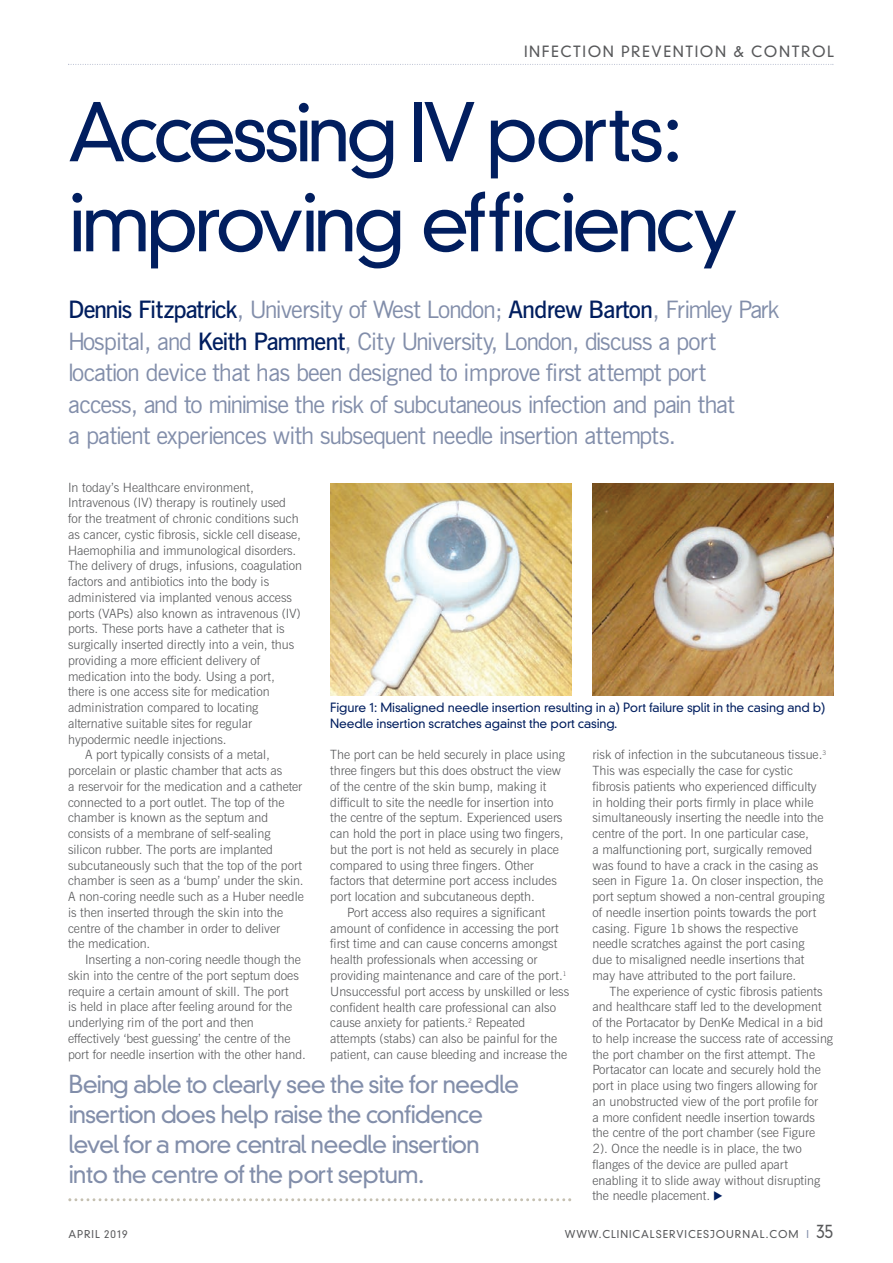
<style>
.page{position:relative;width:893px;height:1263px;background:#fff}
.page>*{position:absolute;margin:0;border:0;box-sizing:border-box;transform-origin:0 0}
.t1{font:300 78px/90px "DIN Neuzeit Grotesk";letter-spacing:-.07em;color:#011e5f}
.t2{font:24px/31.5px "News Gothic BT";letter-spacing:-.03em;color:#828eaa}
.t3{font:300 24px/30px "DIN Neuzeit Grotesk";letter-spacing:-.04em;color:#828eaa}
.t4{font:300 15px "DIN Neuzeit Grotesk";letter-spacing:.105em;color:#57585a}
.t5{font:300 12.75px/15.8px "News Gothic BT";color:#57585a}
.t6{font:300 12.3px/15.8px "DIN Neuzeit Grotesk";letter-spacing:-.01em;color:#011e5f}
.t7{font:300 10.5px "DIN Neuzeit Grotesk";letter-spacing:.09em;color:#57585a}
.s1{font-weight:600;color:#011e5f}
.s2{color:#828eaa}
.s3{font-size:18px}
</style>
<div class="page">
<svg style="left:68px;top:64px;width:765px;height:1px"></svg>
<img style="left:330px;top:483px;width:241px;height:213px">
<svg style="left:68px;top:1198px;width:503px;height:3px"></svg>
<img style="left:592px;top:483px;width:241px;height:213px">
<p class="t4" style="left:524px;top:46px;width:312px">INFECTION PREVENTION &amp; CONTROL</p>
<h1 class="t1" style="left:68px;top:95px;width:672px">Accessing IV ports: improving efficiency</h1>
<p class="t2" style="left:68px;top:296px;width:713px"><span class="s1">Dennis Fitzpatrick</span>, University of West London; <span class="s1">Andrew Barton</span>, Frimley Park Hospital, and <span class="s1">Keith Pamment</span>, City University, London, discuss a port location device that has been designed to improve first attempt port access, and to minimise the risk of subcutaneous infection and pain that<br>a patient experiences with subsequent needle insertion attempts.</p>
<p class="t5" style="left:68px;top:480px;width:187px">In today’s Healthcare environment,</p>
<p class="t5" style="left:68px;top:496px;width:219px">Intravenous (IV) therapy is routinely used</p>
<p class="t5" style="left:68px;top:512px;width:232px">for the treatment of chronic conditions such</p>
<p class="t5" style="left:68px;top:528px;width:234px">as cancer, cystic fibrosis, sickle cell disease,</p>
<p class="t5" style="left:68px;top:543px;width:230px">Haemophilia and immunological disorders.</p>
<p class="t5" style="left:68px;top:559px;width:236px">The delivery of drugs, infusions, coagulation</p>
<p class="t5" style="left:68px;top:575px;width:203px">factors and antibiotics into the body is</p>
<p class="t5" style="left:68px;top:591px;width:225px">administered via implanted venous access</p>
<p class="t5" style="left:68px;top:606px;width:234px">ports (VAPs) also known as intravenous (IV)</p>
<p class="t5" style="left:68px;top:622px;width:218px">ports. These ports have a catheter that is</p>
<p class="t5" style="left:68px;top:638px;width:228px">surgically inserted directly into a vein, thus</p>
<p class="t5" style="left:68px;top:654px;width:194px">providing a more efficient delivery of</p>
<p class="t5" style="left:68px;top:669px;width:208px">medication into the body. Using a port,</p>
<p class="t5" style="left:68px;top:685px;width:203px">there is one access site for medication</p>
<p class="t5" style="left:68px;top:701px;width:192px">administration compared to locating</p>
<p class="t5" style="left:68px;top:717px;width:185px">alternative suitable sites for regular</p>
<p class="t5" style="left:68px;top:732px;width:160px">hypodermic needle injections.</p>
<p class="t5" style="left:85px;top:748px;width:186px">A port typically consists of a metal,</p>
<p class="t5" style="left:68px;top:764px;width:216px">porcelain or plastic chamber that acts as</p>
<p class="t5" style="left:68px;top:780px;width:236px">a reservoir for the medication and a catheter</p>
<p class="t5" style="left:68px;top:795px;width:218px">connected to a port outlet. The top of the</p>
<p class="t5" style="left:68px;top:811px;width:202px">chamber is known as the septum and</p>
<p class="t5" style="left:68px;top:827px;width:204px">consists of a membrane of self-sealing</p>
<p class="t5" style="left:68px;top:843px;width:206px">silicon rubber. The ports are implanted</p>
<p class="t5" style="left:68px;top:858px;width:236px">subcutaneously such that the top of the port</p>
<p class="t5" style="left:68px;top:874px;width:237px">chamber is seen as a ‘bump’ under the skin.</p>
<p class="t5" style="left:68px;top:890px;width:237px">A non-coring needle such as a Huber needle</p>
<p class="t5" style="left:68px;top:906px;width:217px">is then inserted through the skin into the</p>
<p class="t5" style="left:68px;top:921px;width:214px">centre of the chamber in order to deliver</p>
<p class="t5" style="left:68px;top:937px;width:84px">the medication.</p>
<p class="t5" style="left:85px;top:953px;width:217px">Inserting a non-coring needle though the</p>
<p class="t5" style="left:68px;top:969px;width:232px">skin into the centre of the port septum does</p>
<p class="t5" style="left:68px;top:984px;width:222px">require a certain amount of skill. The port</p>
<p class="t5" style="left:68px;top:1000px;width:226px">is held in place after feeling around for the</p>
<p class="t5" style="left:68px;top:1016px;width:187px">underlying rim of the port and then</p>
<p class="t5" style="left:68px;top:1031px;width:224px">effectively ‘best guessing’ the centre of the</p>
<p class="t5" style="left:68px;top:1047px;width:239px">port for needle insertion with the other hand.</p>
<p class="t6" style="left:330px;top:701px;width:497px">Figure 1: Misaligned needle insertion resulting in a) Port failure split in the casing and b)<br>Needle insertion scratches against the port casing.</p>
<p class="t5" style="left:592px;top:748px;width:235px">risk of infection in the subcutaneous tissue.<sup>3<br></sup>This was especially the case for cystic fibrosis patients who experienced difficulty in holding their ports firmly in place while simultaneously inserting the needle into the centre of the port. In one particular case,<br>a malfunctioning port, surgically removed was found to have a crack in the casing as seen in Figure 1a. On closer inspection, the port septum showed a non-central grouping of needle insertion points towards the port casing. Figure 1b shows the respective needle scratches against the port casing due to misaligned needle insertions that may have attributed to the port failure.</p>
<p class="t5" style="left:592px;top:984px;width:242px;text-indent:17px">The experience of cystic fibrosis patients and healthcare staff led to the development of the Portacator by DenKe Medical in a bid to help increase the success rate of accessing the port chamber on the first attempt. The Portacator can locate and securely hold the port in place using two fingers allowing for an unobstructed view of the port profile for<br>a more confident needle insertion towards the centre of the port chamber (see Figure 2). Once the needle is in place, the two flanges of the device are pulled apart enabling it to slide away without disrupting the needle placement.</p>
<p class="t5" style="left:330px;top:748px;width:236px">The port can be held securely in place using</p>
<p class="t5" style="left:330px;top:764px;width:232px">three fingers but this does obstruct the view</p>
<p class="t5" style="left:330px;top:780px;width:218px">of the centre of the skin bump, making it</p>
<p class="t5" style="left:330px;top:795px;width:225px">difficult to site the needle for insertion into</p>
<p class="t5" style="left:330px;top:811px;width:234px">the centre of the septum. Experienced users</p>
<p class="t5" style="left:330px;top:827px;width:235px">can hold the port in place using two fingers,</p>
<p class="t5" style="left:330px;top:843px;width:230px">but the port is not held as securely in place</p>
<p class="t5" style="left:330px;top:858px;width:205px">compared to using three fingers. Other</p>
<p class="t5" style="left:330px;top:874px;width:228px">factors that determine port access includes</p>
<p class="t5" style="left:330px;top:890px;width:206px">port location and subcutaneous depth.</p>
<p class="t5" style="left:347px;top:906px;width:199px">Port access also requires a significant</p>
<p class="t5" style="left:330px;top:921px;width:230px">amount of confidence in accessing the port</p>
<p class="t5" style="left:330px;top:937px;width:228px">first time and can cause concerns amongst</p>
<p class="t5" style="left:330px;top:953px;width:209px">health professionals when accessing or</p>
<p class="t5" style="left:330px;top:969px;width:238px">providing maintenance and care of the port.<sup>1</sup></p>
<p class="t5" style="left:330px;top:984px;width:240px">Unsuccessful port access by unskilled or less</p>
<p class="t5" style="left:330px;top:1000px;width:227px">confident health care professional can also</p>
<p class="t5" style="left:330px;top:1016px;width:196px">cause anxiety for patients.<sup>2</sup> Repeated</p>
<p class="t5" style="left:330px;top:1032px;width:228px">attempts (stabs) can also be painful for the</p>
<p class="t5" style="left:330px;top:1047px;width:238px">patient, can cause bleeding and increase the</p>
<h2 class="t3" style="left:68px;top:1071px;width:452px">Being able to clearly see the site for needle insertion does help raise the confidence level for a more central needle insertion into the centre of the port septum.</h2>
<p class="t7" style="left:68px;top:1230px;width:61px">APRIL 2019</p>
<p class="t7" style="left:565px;top:1230px;width:270px">WWW.CLINICALSERVICESJOURNAL.COM <span class="s2">I</span> <span class="s3">35</span></p>
</div>
